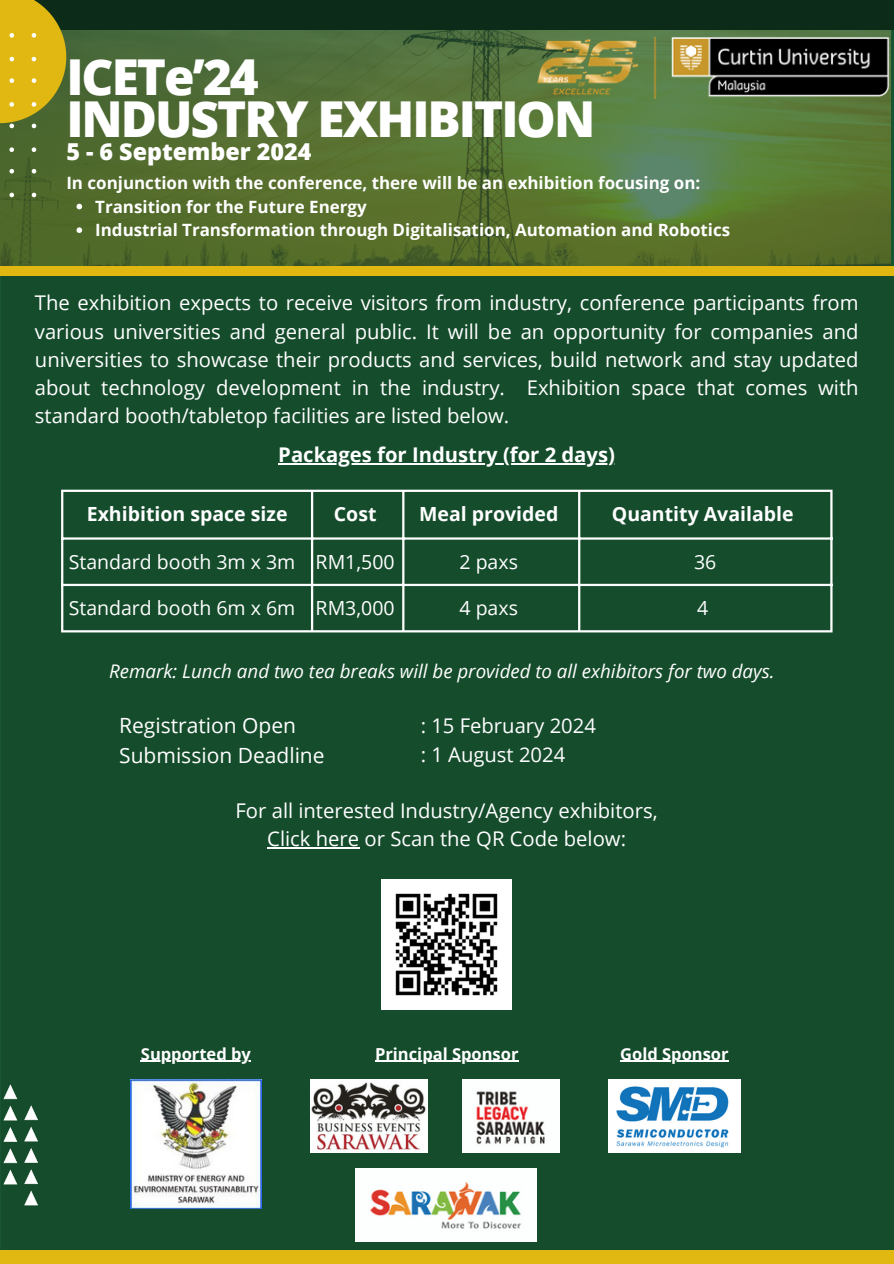
<style>
.page{position:relative;width:894px;height:1264px;background:#fff}
.page>*{position:absolute;margin:0;border:0;box-sizing:border-box;transform-origin:0 0}
.t1{font:800 49.5px/41.7px "Open Sans";letter-spacing:-.04em;color:#fff}
.t2{font:800 23.25px "Open Sans";color:#fff}
.t3{font:21px "Open Sans";color:#fff}
.t4{font:20.25px/28.2px "Open Sans";color:#fff;text-align:justify}
.t5{font:700 20.25px "Open Sans";color:#fff}
.t6{font:19.5px "Open Sans";color:#fff}
.t7{font:700 19.5px "Open Sans";color:#fff}
.t8{font:italic 18.75px "Open Sans";color:#fff}
.t9{font:700 16.95px "Open Sans";color:#fff}
.t10{font:700 16.5px "Open Sans";color:#fff}
</style>
<div class="page">
<img style="left:0;top:30px;width:890px;height:236px">
<div style="left:0;top:0;width:893px;height:30px;background:#0c2b19"></div>
<img style="left:538px;top:35px;width:355px;height:67px">
<div style="left:2px;top:275px;width:891px;height:975px;background:#154c2c"></div>
<div style="left:0;top:266px;width:893px;height:9px;background:#e1b811"></div>
<svg style="left:0;top:0;width:66px;height:197px;background:#989121"></svg>
<div style="left:0;top:1250px;width:893px;height:13px;background:#e1b811"></div>
<svg style="left:0;top:1084px;width:38px;height:121px"></svg>
<hr style="left:61px;top:492px;width:2px;height:138px;background:#fff">
<hr style="left:311px;top:492px;width:2px;height:138px;background:#fff">
<hr style="left:402px;top:492px;width:2px;height:138px;background:#fff">
<hr style="left:578px;top:492px;width:2px;height:138px;background:#fff">
<hr style="left:830px;top:492px;width:2px;height:138px;background:#fff">
<hr style="left:61px;top:489px;width:771px;height:3px;background:#fff">
<hr style="left:61px;top:537px;width:771px;height:2px;background:#fff">
<hr style="left:61px;top:584px;width:771px;height:2px;background:#fff">
<hr style="left:61px;top:630px;width:771px;height:2px;background:#fff">
<img style="left:381px;top:879px;width:131px;height:130px">
<svg style="left:76px;top:204px;width:6px;height:5px"></svg>
<svg style="left:76px;top:227px;width:6px;height:6px"></svg>
<hr style="left:278px;top:463px;width:337px;height:1px;background:#fff">
<hr style="left:267px;top:847px;width:92px;height:1px;background:#fff">
<img style="left:310px;top:1079px;width:117px;height:73px">
<img style="left:131px;top:1079px;width:130px;height:129px">
<img style="left:356px;top:1168px;width:180px;height:73px">
<img style="left:462px;top:1079px;width:97px;height:73px">
<img style="left:608px;top:1079px;width:132px;height:73px">
<hr style="left:375px;top:1060px;width:143px;height:1px;background:#fff">
<hr style="left:141px;top:1060px;width:110px;height:1px;background:#fff">
<hr style="left:620px;top:1060px;width:108px;height:1px;background:#fff">
<p class="t1" style="left:66px;top:55px;width:530px">ICETe’24<br>INDUSTRY EXHIBITION</p>
<h4 class="t2" style="left:66px;top:135px;width:246px">5 - 6 September 2024</h4>
<p class="t9" style="left:66px;top:171px;width:635px">In conjunction with the conference, there will be an exhibition focusing on:</p>
<p class="t9" style="left:95px;top:195px;width:273px">Transition for the Future Energy</p>
<p class="t9" style="left:95px;top:218px;width:636px">Industrial Transformation through Digitalisation, Automation and Robotics</p>
<p class="t4" style="left:35px;top:288px;width:825px">The exhibition expects to receive visitors from industry, conference participants from various universities and general public. It will be an opportunity for companies and universities to showcase their products and services, build network and stay updated about technology development in the industry. Exhibition space that comes with standard booth/tabletop facilities are listed below.</p>
<p class="t5" style="left:278px;top:440px;width:338px">Packages for Industry (for 2 days)</p>
<p class="t7" style="left:87px;top:500px;width:202px">Exhibition space size</p>
<h1 class="t7" style="left:334px;top:500px;width:44px">Cost</h1>
<h2 class="t7" style="left:419px;top:500px;width:141px">Meal provided</h2>
<h5 class="t7" style="left:611px;top:500px;width:183px">Quantity Available</h5>
<p class="t6" style="left:69px;top:548px;width:228px">Standard booth 3m x 3m</p>
<p class="t6" style="left:315px;top:548px;width:81px">RM1,500</p>
<p class="t6" style="left:459px;top:548px;width:60px">2 paxs</p>
<h4 class="t6" style="left:694px;top:548px;width:24px">36</h4>
<h3 class="t6" style="left:69px;top:594px;width:228px">Standard booth 6m x 6m</h3>
<p class="t6" style="left:315px;top:594px;width:81px">RM3,000</p>
<p class="t6" style="left:459px;top:594px;width:60px">4 paxs</p>
<p class="t6" style="left:697px;top:594px;width:13px">4</p>
<p class="t8" style="left:109px;top:658px;width:666px">Remark: Lunch and two tea breaks will be provided to all exhibitors for two days.</p>
<p class="t3" style="left:119px;top:711px;width:178px">Registration Open</p>
<p class="t3" style="left:119px;top:740px;width:207px">Submission Deadline</p>
<p class="t4" style="left:420px;top:711px;width:177px">: 15 February 2024</p>
<p class="t4" style="left:420px;top:739px;width:146px">: 1 August 2024</p>
<p class="t4" style="left:235px;top:796px;width:423px;text-align:center">For all interested Industry/Agency exhibitors,<br>Click here or Scan the QR Code below:</p>
<p class="t10" style="left:141px;top:1042px;width:111px">Supported by</p>
<p class="t10" style="left:375px;top:1042px;width:145px">Principal Sponsor</p>
<p class="t10" style="left:620px;top:1042px;width:110px">Gold Sponsor</p>
</div>
